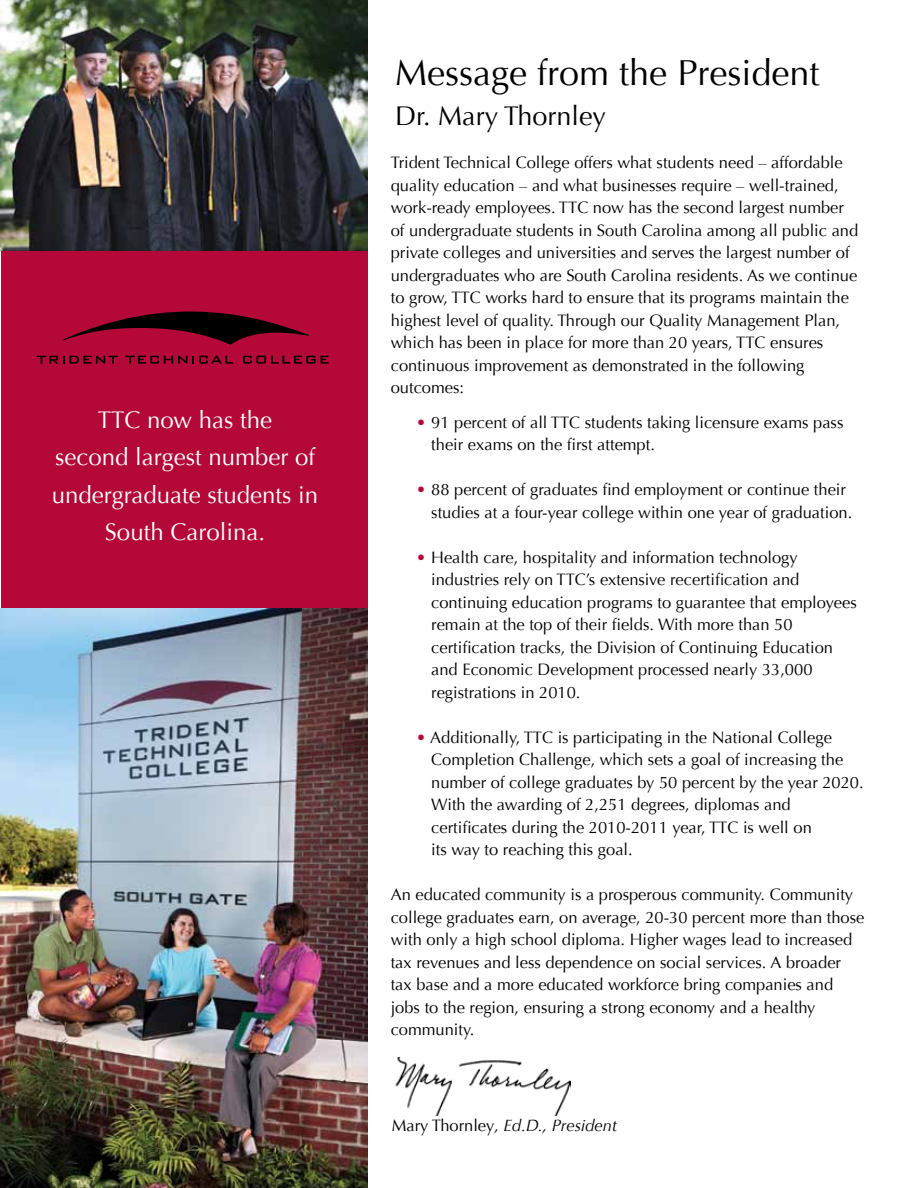
<style>
.page{position:relative;width:918px;height:1188px;background:#fff}
.page>*{position:absolute;margin:0;border:0;box-sizing:border-box;transform-origin:0 0}
.t1{font:36px "Optima";color:#000}
.t2{font:27px "Optima";color:#000}
.t3{font:24px/37.5px "Optima";color:#fff;text-align:center}
.t4{font:16.5px/22.5px "Optima";color:#000}
.t5{font:italic 16.5px "Optima";color:#000}
.s1{color:#b30838}
.s2{font-style:normal}
</style>
<div class="page">
<div style="left:1px;top:250px;width:366px;height:360px;background:#b30838"></div>
<img style="left:395px;top:1058px;width:175px;height:58px">
<svg style="left:63px;top:311px;width:246px;height:34px"></svg>
<svg style="left:37px;top:356px;width:81px;height:8px"></svg>
<svg style="left:126px;top:356px;width:107px;height:8px"></svg>
<svg style="left:243px;top:356px;width:86px;height:8px"></svg>
<img style="left:0;top:0;width:367px;height:250px">
<img style="left:0;top:608px;width:367px;height:580px">
<h3 class="t3" style="left:52px;top:401px;width:268px">TTC now has the<br>second largest number of undergraduate students in<br>South Carolina.</h3>
<h1 class="t1" style="left:395px;top:52px;width:426px">Message from the President</h1>
<h2 class="t2" style="left:395px;top:101px;width:212px">Dr. Mary Thornley</h2>
<p class="t4" style="left:391px;top:152px;width:469px">Trident Technical College offers what students need – affordable quality education – and what businesses require – well-trained, work-ready employees. TTC now has the second largest number of undergraduate students in South Carolina among all public and private colleges and universities and serves the largest number of undergraduates who are South Carolina residents. As we continue to grow, TTC works hard to ensure that its programs maintain the highest level of quality. Through our Quality Management Plan, which has been in place for more than 20 years, TTC ensures continuous improvement as demonstrated in the following outcomes:</p>
<p class="t4" style="left:431px;top:411px;width:414px;text-indent:-15px"><span class="s1">•</span> 91 percent of all TTC students taking licensure exams pass their exams on the first attempt.</p>
<p class="t4" style="left:431px;top:479px;width:423px;text-indent:-15px"><span class="s1">•</span> 88 percent of graduates find employment or continue their studies at a four-year college within one year of graduation.</p>
<p class="t4" style="left:431px;top:546px;width:427px;text-indent:-15px"><span class="s1">•</span> Health care, hospitality and information technology industries rely on TTC’s extensive recertification and continuing education programs to guarantee that employees remain at the top of their fields. With more than 50 certification tracks, the Division of Continuing Education and Economic Development processed nearly 33,000 registrations in 2010.</p>
<p class="t4" style="left:431px;top:726px;width:434px;text-indent:-15px"><span class="s1">•</span> Additionally, TTC is participating in the National College Completion Challenge, which sets a goal of increasing the number of college graduates by 50 percent by the year 2020.<br>With the awarding of 2,251 degrees, diplomas and certificates during the 2010-2011 year, TTC is well on<br>its way to reaching this goal.</p>
<p class="t4" style="left:391px;top:884px;width:475px">An educated community is a prosperous community. Community college graduates earn, on average, 20-30 percent more than those with only a high school diploma. Higher wages lead to increased tax revenues and less dependence on social services. A broader tax base and a more educated workforce bring companies and jobs to the region, ensuring a strong economy and a healthy community.</p>
<p class="t5" style="left:392px;top:1116px;width:226px"><span class="s2">Mary Thornley</span>, Ed.D., President</p>
</div>
